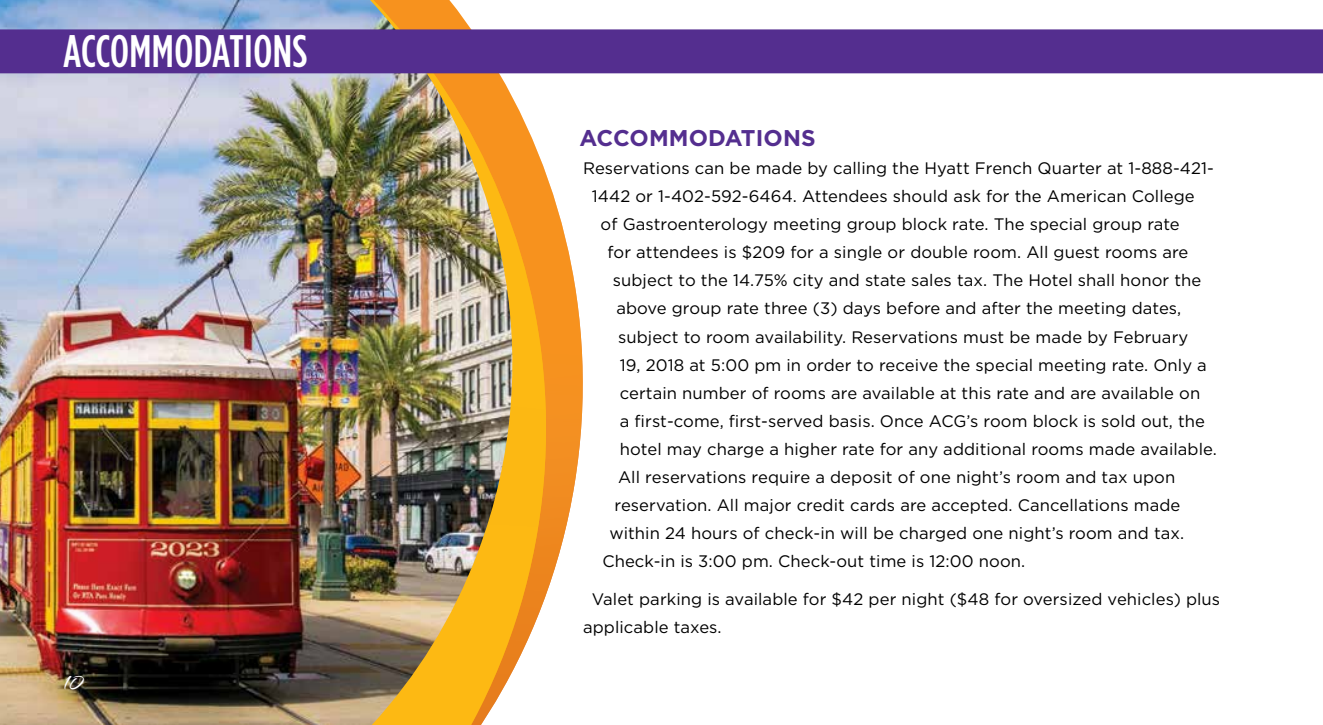
<style>
.page{position:relative;width:1323px;height:725px;background:#fff}
.page>*{position:absolute;margin:0;border:0;box-sizing:border-box;transform-origin:0 0}
.t1{font:500 45.5px "Gotham Condensed";letter-spacing:.01em;color:#fff}
.t2{font:28px "The Nauti Gal ROB";color:#fff}
.t3{font:700 22.75px "Gotham";letter-spacing:.005em;color:#542e8f}
.t4{font:16.62px/28px "Gotham";letter-spacing:.005em;color:#000}
</style>
<div class="page">
<svg style="left:552px;top:73px;width:41px;height:504px"></svg>
<img style="left:0;top:0;width:552px;height:724px">
<div style="left:0;top:29px;width:1323px;height:44px;background:#542e8f"></div>
<h1 class="t1" style="left:63px;top:25px;width:246px">ACCOMMODATIONS</h1>
<h2 class="t2" style="left:64px;top:666px;width:21px">10</h2>
<h3 class="t3" style="left:580px;top:123px;width:238px">ACCOMMODATIONS</h3>
<p class="t4" style="left:583px;top:154px;width:632px">Reservations can be made by calling the Hyatt French Quarter at 1-888-421-</p>
<p class="t4" style="left:592px;top:182px;width:604px">1442 or 1-402-592-6464. Attendees should ask for the American College</p>
<p class="t4" style="left:601px;top:210px;width:581px">of Gastroenterology meeting group block rate. The special group rate</p>
<p class="t4" style="left:608px;top:238px;width:582px">for attendees is $209 for a single or double room. All guest rooms are</p>
<p class="t4" style="left:613px;top:266px;width:590px">subject to the 14.75% city and state sales tax. The Hotel shall honor the</p>
<p class="t4" style="left:616px;top:294px;width:567px">above group rate three (3) days before and after the meeting dates,</p>
<p class="t4" style="left:618px;top:322px;width:572px">subject to room availability. Reservations must be made by February</p>
<p class="t4" style="left:620px;top:350px;width:589px">19, 2018 at 5:00 pm in order to receive the special meeting rate. Only a</p>
<p class="t4" style="left:620px;top:378px;width:582px">certain number of rooms are available at this rate and are available on</p>
<p class="t4" style="left:620px;top:406px;width:587px">a first-come, first-served basis. Once ACG’s room block is sold out, the</p>
<p class="t4" style="left:620px;top:434px;width:599px">hotel may charge a higher rate for any additional rooms made available.</p>
<p class="t4" style="left:618px;top:462px;width:559px">All reservations require a deposit of one night’s room and tax upon</p>
<p class="t4" style="left:615px;top:490px;width:567px">reservation. All major credit cards are accepted. Cancellations made</p>
<p class="t4" style="left:609px;top:518px;width:577px">within 24 hours of check-in will be charged one night’s room and tax.</p>
<p class="t4" style="left:602px;top:546px;width:424px">Check-in is 3:00 pm. Check-out time is 12:00 noon.</p>
<p class="t4" style="left:583px;top:584px;width:639px;text-indent:9px">Valet parking is available for $42 per night ($48 for oversized vehicles) plus applicable taxes.</p>
</div>
